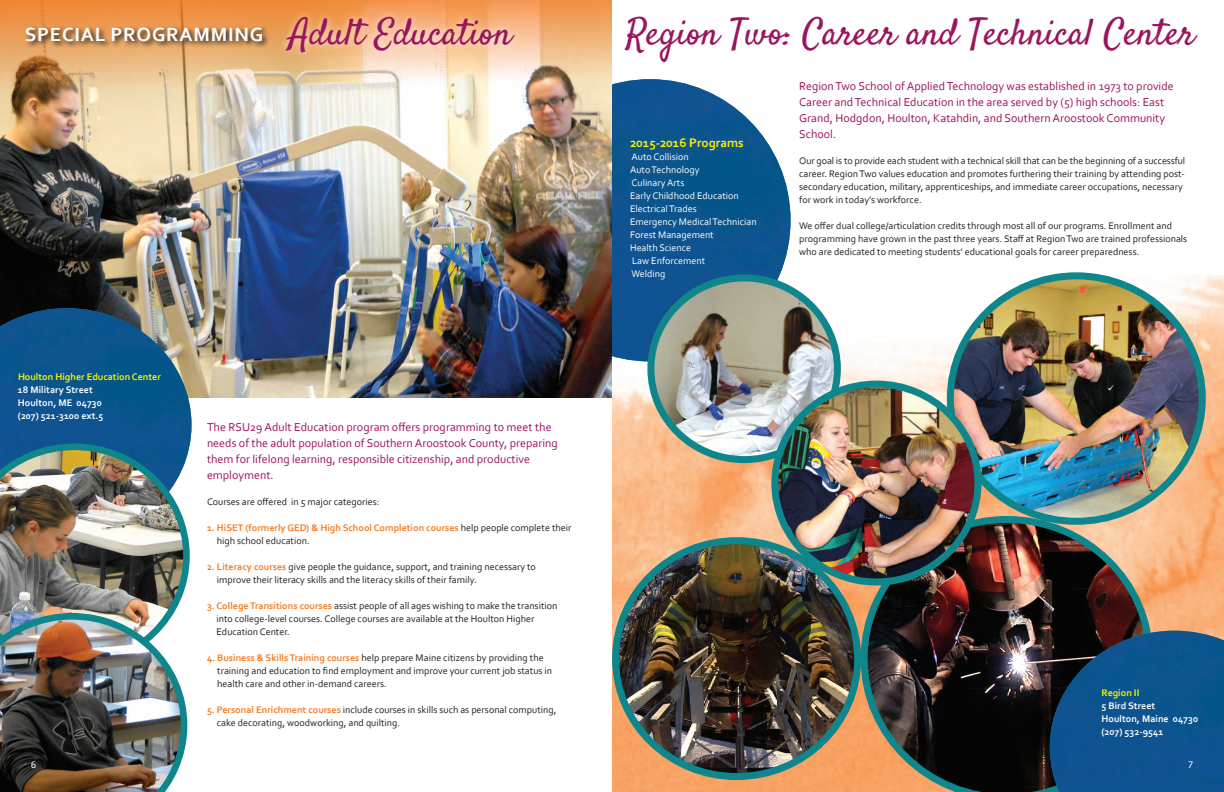
<style>
.page{position:relative;width:1224px;height:792px;background:#fff}
.page>*{position:absolute;margin:0;border:0;box-sizing:border-box;transform-origin:0 0}
.t1{font:37px "Satisfy";color:#9a155d}
.t2{font:700 20px "Corbel";letter-spacing:.04em;color:#fff}
.t3{font:700 13px "Corbel";color:#fff101}
.t4{font:12px/16px "Corbel";color:#9a155d}
.t5{font:10px/13px "Corbel";color:#231f20}
.t6{font:10px "Corbel";color:#fff}
.t7{font:700 10px/13px "Corbel";color:#f47d25}
.t8{font:700 10px/13px "Corbel";color:#fff}
.t9{font:700 10px/13px "Corbel";color:#fff101}
.t10{font:9px "Tahoma";color:#fff}
.s1{color:#fff}
.s2{font-weight:400;color:#231f20}
.s3{font-weight:700;color:#f47d25}
.s4{color:#fff101}
</style>
<div class="page">
<img style="left:612px;top:275px;width:612px;height:517px">
<img style="left:612px;top:79px;width:179px;height:282px">
<img style="left:0;top:97px;width:612px;height:300px">
<img style="left:0;top:0;width:612px;height:97px">
<svg style="left:24px;top:25px;width:246px;height:24px;background:#bc834f"></svg>
<img style="left:651px;top:278px;width:186px;height:182px">
<div style="left:647px;top:274px;width:194px;height:189px;border:7px solid #0f868c;border-radius:50%"></div>
<img style="left:950px;top:276px;width:252px;height:245px">
<img style="left:616px;top:541px;width:242px;height:236px">
<div style="left:612px;top:537px;width:249px;height:243px;border:7px solid #0f868c;border-radius:50%"></div>
<img style="left:861px;top:516px;width:292px;height:276px">
<div style="left:278px;top:8px;width:927px;height:62px;background:#fff;opacity:.75"></div>
<img style="left:0;top:308px;width:192px;height:136px">
<img style="left:0;top:444px;width:190px;height:169px">
<img style="left:0;top:613px;width:187px;height:179px">
<img style="left:775px;top:384px;width:203px;height:198px">
<div style="left:771px;top:381px;width:211px;height:205px;border:7px solid #0f868c;border-radius:50%"></div>
<img style="left:1050px;top:631px;width:174px;height:161px">
<p class="t2" style="left:25px;top:22px;width:240px">SPECIAL PROGRAMMING</p>
<p class="t1" style="left:289px;top:10px;width:224px">Adult Education</p>
<p class="t1" style="left:626px;top:10px;width:570px">Region Two: Career and Technical Center</p>
<p class="t3" style="left:630px;top:135px;width:115px">2015-2016 Programs</p>
<p class="t6" style="left:632px;top:151px;width:59px">Auto Collision</p>
<p class="t6" style="left:630px;top:164px;width:71px">Auto Technology</p>
<p class="t6" style="left:632px;top:177px;width:54px">Culinary Arts</p>
<p class="t6" style="left:630px;top:190px;width:110px">Early Childhood Education</p>
<p class="t6" style="left:630px;top:203px;width:68px">Electrical Trades</p>
<p class="t6" style="left:630px;top:216px;width:128px">Emergency Medical Technician</p>
<p class="t6" style="left:630px;top:229px;width:85px">Forest Management</p>
<p class="t6" style="left:630px;top:242px;width:63px">Health Science</p>
<p class="t6" style="left:632px;top:255px;width:75px">Law Enforcement</p>
<p class="t6" style="left:631px;top:268px;width:36px">Welding</p>
<p class="t4" style="left:799px;top:78px;width:376px">Region Two School of Applied Technology was established in 1973 to provide Career and Technical Education in the area served by (5) high schools: East Grand, Hodgdon, Houlton, Katahdin, and Southern Aroostook Community School.</p>
<p class="t5" style="left:799px;top:154px;width:388px">Our goal is to provide each student with a technical skill that can be the beginning of a successful career. Region Two values education and promotes furthering their training by attending post&shy;secondary education, military, apprenticeships, and immediate career occupations, necessary for work in today’s workforce.</p>
<p class="t5" style="left:799px;top:219px;width:390px">We offer dual college/articulation credits through most all of our programs. Enrollment and programming have grown in the past three years. Staff at Region Two are trained professionals who are dedicated to meeting students’ educational goals for career preparedness.</p>
<p class="t9" style="left:18px;top:370px;width:144px">Houlton Higher Education Center<br><span class="s1">18 Military Street</span></p>
<p class="t8" style="left:18px;top:396px;width:85px">Houlton, ME 04730</p>
<p class="t8" style="left:18px;top:409px;width:87px">(207) 521-3100 ext.5</p>
<p class="t10" style="left:31px;top:759px;width:6px">6</p>
<p class="t4" style="left:207px;top:419px;width:352px">The RSU29 Adult Education program offers programming to meet the needs of the adult population of Southern Aroostook County, preparing them for lifelong learning, responsible citizenship, and productive employment.</p>
<p class="t5" style="left:207px;top:495px;width:174px">Courses are offered in 5 major categories:</p>
<p class="t7" style="left:217px;top:521px;width:356px;text-indent:-10px">1. HiSET (formerly GED) &amp; High School Completion courses <span class="s2">help people complete their high school education.</span></p>
<p class="t5" style="left:217px;top:560px;width:320px;text-indent:-10px"><span class="s3">2. Literacy courses</span> give people the guidance, support, and training necessary to improve their literacy skills and the literacy skills of their family.</p>
<p class="t5" style="left:216px;top:599px;width:342px;text-indent:-9px"><span class="s3">3. College Transitions courses</span> assist people of all ages wishing to make the transition into college-level courses. College courses are available at the Houlton Higher<br>Education Center.</p>
<p class="t5" style="left:217px;top:651px;width:336px;text-indent:-10px"><span class="s3">4. Business &amp; Skills Training courses</span> help prepare Maine citizens by providing the training and education to find employment and improve your current job status in health care and other in-demand careers.</p>
<p class="t5" style="left:217px;top:703px;width:341px;text-indent:-10px"><span class="s3">5. Personal Enrichment courses</span> include courses in skills such as personal computing, cake decorating, woodworking, and quilting.</p>
<p class="t8" style="left:1102px;top:686px;width:55px"><span class="s4">Region II<br></span>5 Bird Street</p>
<p class="t8" style="left:1102px;top:712px;width:98px">Houlton, Maine 04730</p>
<p class="t8" style="left:1102px;top:725px;width:63px">(207) 532-9541</p>
<p class="t10" style="left:1188px;top:759px;width:6px">7</p>
</div>
